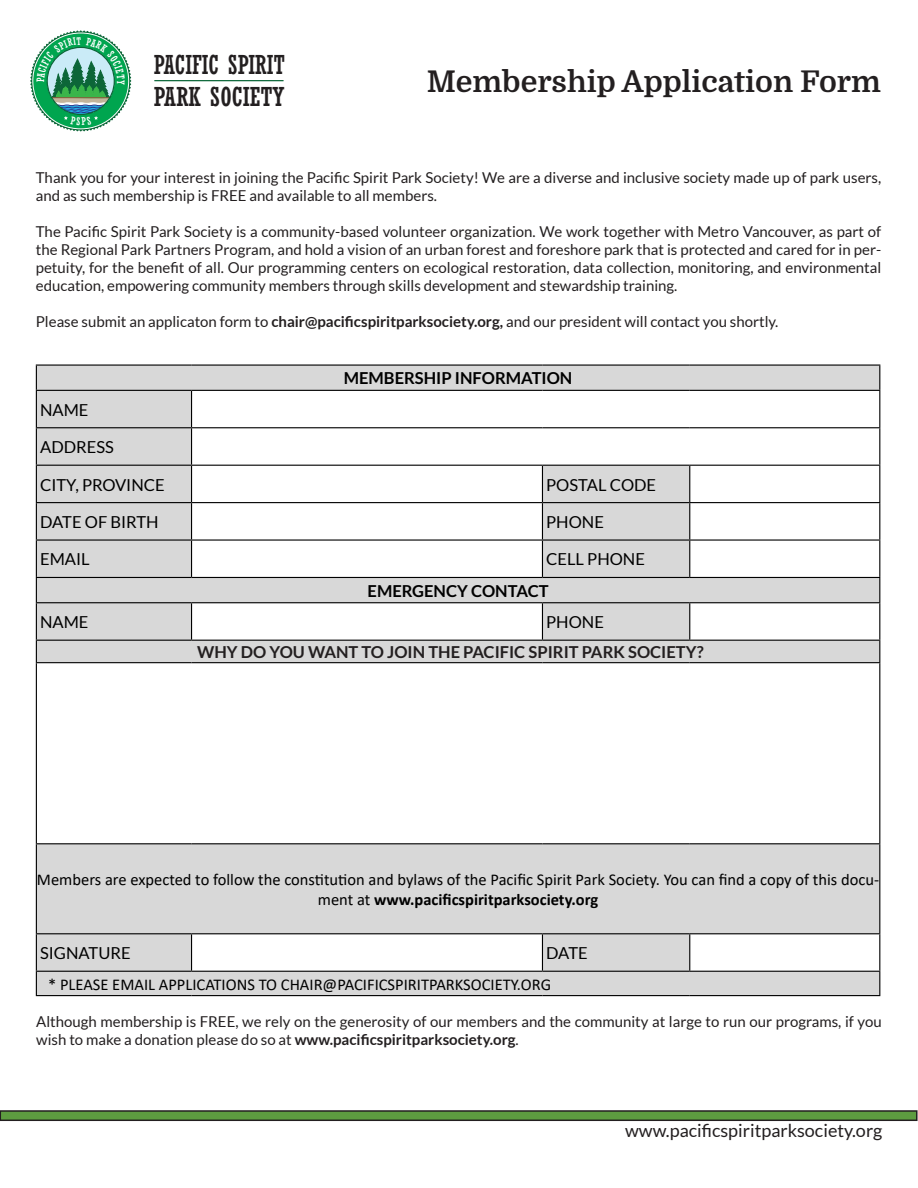
<style>
.page{position:relative;width:918px;height:1188px;background:#fff}
.page>*{position:absolute;margin:0;border:0;box-sizing:border-box;transform-origin:0 0}
.t1{font:700 30px "Domine";color:#231f20}
.t2{font:condensed 25.95px/31.2px "Rockwell";color:#231f20}
.t3{font:18px "Lato";color:#231f20}
.t4{font:16.5px/19.8px "Calibri";color:#000;text-align:center}
.t5{font:16.5px "Lato";color:#000}
.t6{font:700 16.5px "Lato";color:#231f20}
.t7{font:700 16.5px "Lato";color:#000}
.t8{font:15px/18px "Lato";color:#231f20}
.s1{font-weight:700}
</style>
<div class="page">
<hr style="left:154px;top:80px;width:130px;height:1px;background:#0c6739">
<div style="left:0;top:1111px;width:917px;height:9px;background:#5d9c40"></div>
<div style="left:0;top:1110px;width:918px;height:11px;border:2px solid #231f20"></div>
<svg style="left:37px;top:366px;width:842px;height:629px;fill:#d8d8d8"></svg>
<div style="left:36px;top:663px;width:844px;height:181px;background:#fff"></div>
<svg style="left:879px;top:366px;width:1px;height:24px"></svg>
<svg style="left:36px;top:366px;width:1px;height:24px"></svg>
<hr style="left:36px;top:391px;width:1px;height:36px;background:#000">
<hr style="left:191px;top:391px;width:1px;height:36px;background:#000">
<hr style="left:879px;top:391px;width:1px;height:36px;background:#000">
<hr style="left:879px;top:428px;width:1px;height:37px;background:#000">
<hr style="left:879px;top:466px;width:1px;height:36px;background:#000">
<hr style="left:879px;top:503px;width:1px;height:36px;background:#000">
<hr style="left:879px;top:541px;width:1px;height:36px;background:#000">
<svg style="left:879px;top:578px;width:1px;height:24px"></svg>
<hr style="left:879px;top:603px;width:1px;height:37px;background:#000">
<hr style="left:36px;top:428px;width:1px;height:37px;background:#000">
<hr style="left:191px;top:428px;width:1px;height:37px;background:#000">
<hr style="left:36px;top:466px;width:1px;height:36px;background:#000">
<hr style="left:191px;top:466px;width:1px;height:36px;background:#000">
<hr style="left:542px;top:466px;width:1px;height:36px;background:#000">
<hr style="left:689px;top:466px;width:1px;height:36px;background:#000">
<hr style="left:36px;top:503px;width:1px;height:36px;background:#000">
<hr style="left:191px;top:503px;width:1px;height:36px;background:#000">
<hr style="left:542px;top:503px;width:1px;height:36px;background:#000">
<hr style="left:689px;top:503px;width:1px;height:36px;background:#000">
<hr style="left:36px;top:541px;width:1px;height:36px;background:#000">
<hr style="left:191px;top:541px;width:1px;height:36px;background:#000">
<hr style="left:542px;top:541px;width:1px;height:36px;background:#000">
<hr style="left:689px;top:541px;width:1px;height:36px;background:#000">
<svg style="left:36px;top:578px;width:1px;height:24px"></svg>
<hr style="left:36px;top:603px;width:1px;height:37px;background:#000">
<hr style="left:191px;top:603px;width:1px;height:37px;background:#000">
<hr style="left:542px;top:603px;width:1px;height:37px;background:#000">
<hr style="left:689px;top:603px;width:1px;height:37px;background:#000">
<svg style="left:36px;top:641px;width:1px;height:21px"></svg>
<svg style="left:879px;top:641px;width:1px;height:21px"></svg>
<hr style="left:36px;top:364px;width:156px;height:2px;background:#000">
<hr style="left:192px;top:364px;width:350px;height:2px;background:#000">
<hr style="left:542px;top:364px;width:148px;height:2px;background:#000">
<hr style="left:690px;top:364px;width:190px;height:2px;background:#000">
<hr style="left:36px;top:390px;width:156px;height:1px;background:#000">
<hr style="left:192px;top:390px;width:350px;height:1px;background:#000">
<hr style="left:542px;top:390px;width:148px;height:1px;background:#000">
<hr style="left:690px;top:390px;width:190px;height:1px;background:#000">
<hr style="left:36px;top:427px;width:156px;height:1px;background:#000">
<hr style="left:192px;top:427px;width:350px;height:1px;background:#000">
<hr style="left:542px;top:427px;width:148px;height:1px;background:#000">
<hr style="left:690px;top:427px;width:190px;height:1px;background:#000">
<hr style="left:36px;top:465px;width:156px;height:1px;background:#000">
<hr style="left:192px;top:465px;width:350px;height:1px;background:#000">
<hr style="left:542px;top:465px;width:148px;height:1px;background:#000">
<hr style="left:690px;top:465px;width:190px;height:1px;background:#000">
<hr style="left:36px;top:502px;width:156px;height:1px;background:#000">
<hr style="left:192px;top:502px;width:350px;height:1px;background:#000">
<hr style="left:542px;top:502px;width:148px;height:1px;background:#000">
<hr style="left:690px;top:502px;width:190px;height:1px;background:#000">
<hr style="left:36px;top:539px;width:156px;height:2px;background:#000">
<hr style="left:192px;top:539px;width:350px;height:2px;background:#000">
<hr style="left:542px;top:539px;width:148px;height:2px;background:#000">
<hr style="left:690px;top:539px;width:190px;height:2px;background:#000">
<hr style="left:36px;top:577px;width:156px;height:1px;background:#000">
<hr style="left:192px;top:577px;width:350px;height:1px;background:#000">
<hr style="left:542px;top:577px;width:148px;height:1px;background:#000">
<hr style="left:690px;top:577px;width:190px;height:1px;background:#000">
<hr style="left:36px;top:602px;width:156px;height:1px;background:#000">
<hr style="left:192px;top:602px;width:350px;height:1px;background:#000">
<hr style="left:542px;top:602px;width:148px;height:1px;background:#000">
<hr style="left:690px;top:602px;width:190px;height:1px;background:#000">
<hr style="left:36px;top:640px;width:156px;height:1px;background:#000">
<hr style="left:192px;top:640px;width:350px;height:1px;background:#000">
<hr style="left:542px;top:640px;width:148px;height:1px;background:#000">
<hr style="left:690px;top:640px;width:190px;height:1px;background:#000">
<hr style="left:36px;top:662px;width:156px;height:1px;background:#000">
<hr style="left:192px;top:662px;width:350px;height:1px;background:#000">
<hr style="left:542px;top:662px;width:148px;height:1px;background:#000">
<hr style="left:690px;top:662px;width:190px;height:1px;background:#000">
<hr style="left:36px;top:843px;width:156px;height:1px;background:#000">
<hr style="left:192px;top:843px;width:350px;height:1px;background:#000">
<hr style="left:542px;top:843px;width:148px;height:1px;background:#000">
<hr style="left:690px;top:843px;width:190px;height:1px;background:#000">
<hr style="left:36px;top:933px;width:156px;height:1px;background:#000">
<hr style="left:192px;top:933px;width:350px;height:1px;background:#000">
<hr style="left:542px;top:933px;width:148px;height:1px;background:#000">
<hr style="left:690px;top:933px;width:190px;height:1px;background:#000">
<hr style="left:36px;top:971px;width:156px;height:1px;background:#000">
<hr style="left:192px;top:971px;width:350px;height:1px;background:#000">
<hr style="left:542px;top:971px;width:148px;height:1px;background:#000">
<hr style="left:690px;top:971px;width:190px;height:1px;background:#000">
<hr style="left:36px;top:995px;width:156px;height:1px;background:#000">
<hr style="left:192px;top:995px;width:350px;height:1px;background:#000">
<hr style="left:542px;top:995px;width:148px;height:1px;background:#000">
<hr style="left:690px;top:995px;width:190px;height:1px;background:#000">
<hr style="left:36px;top:663px;width:1px;height:180px;background:#000">
<hr style="left:36px;top:844px;width:1px;height:89px;background:#000">
<hr style="left:36px;top:934px;width:1px;height:37px;background:#000">
<svg style="left:36px;top:972px;width:1px;height:23px"></svg>
<hr style="left:879px;top:663px;width:1px;height:180px;background:#000">
<hr style="left:879px;top:844px;width:1px;height:89px;background:#000">
<hr style="left:191px;top:934px;width:1px;height:37px;background:#000">
<hr style="left:542px;top:934px;width:1px;height:37px;background:#000">
<hr style="left:689px;top:934px;width:1px;height:37px;background:#000">
<hr style="left:879px;top:934px;width:1px;height:37px;background:#000">
<svg style="left:879px;top:972px;width:1px;height:23px"></svg>
<svg style="left:30px;top:30px;width:101px;height:101px"></svg>
<p class="t2" style="left:154px;top:50px;width:132px">PACIFIC SPIRIT<br>PARK SOCIETY</p>
<p class="t1" style="left:427px;top:65px;width:455px">Membership Application Form</p>
<p class="t8" style="left:36px;top:168px;width:847px">Thank you for your interest in joining the Pacific Spirit Park Society! We are a diverse and inclusive society made up of park users, and as such membership is FREE and available to all members.</p>
<p class="t8" style="left:36px;top:222px;width:847px;text-align:justify">The Pacific Spirit Park Society is a community-based volunteer organization. We work together with Metro Vancouver, as part of the Regional Park Partners Program, and hold a vision of an urban forest and foreshore park that is protected and cared for in per&shy;petuity, for the benefit of all. Our programming centers on ecological restoration, data collection, monitoring, and environmental education, empowering community members through skills development and stewardship training.</p>
<p class="t8" style="left:36px;top:312px;width:744px">Please submit an applicaton form to <span class="s1">chair@pacificspiritparksociety.org,</span> and our president will contact you shortly.</p>
<p class="t7" style="left:344px;top:369px;width:230px">MEMBERSHIP INFORMATION</p>
<p class="t5" style="left:40px;top:401px;width:50px">NAME</p>
<p class="t5" style="left:40px;top:438px;width:75px">ADDRESS</p>
<p class="t5" style="left:40px;top:475px;width:126px">CITY, PROVINCE</p>
<p class="t5" style="left:546px;top:475px;width:112px">POSTAL CODE</p>
<p class="t5" style="left:40px;top:513px;width:120px">DATE OF BIRTH</p>
<p class="t5" style="left:546px;top:513px;width:59px">PHONE</p>
<p class="t5" style="left:40px;top:550px;width:51px">EMAIL</p>
<p class="t5" style="left:546px;top:550px;width:100px">CELL PHONE</p>
<p class="t7" style="left:368px;top:581px;width:183px">EMERGENCY CONTACT</p>
<p class="t5" style="left:40px;top:613px;width:50px">NAME</p>
<p class="t5" style="left:546px;top:613px;width:59px">PHONE</p>
<p class="t6" style="left:197px;top:643px;width:508px">WHY DO YOU WANT TO JOIN THE PACIFIC SPIRIT PARK SOCIETY?</p>
<p class="t4" style="left:37px;top:869px;width:844px">Members are expected to follow the constitution and bylaws of the Pacific Spirit Park Society. You can find a copy of this docu&shy;ment at <span class="s1">www.pacificspiritparksociety.org</span></p>
<p class="t5" style="left:40px;top:944px;width:92px">SIGNATURE</p>
<p class="t5" style="left:546px;top:944px;width:43px">DATE</p>
<p class="t4" style="left:48px;top:974px;width:504px">* PLEASE EMAIL APPLICATIONS TO CHAIR@PACIFICSPIRITPARKSOCIETY.ORG</p>
<p class="t8" style="left:36px;top:1013px;width:847px">Although membership is FREE, we rely on the generosity of our members and the community at large to run our programs, if you wish to make a donation please do so at <span class="s1">www.pacificspiritparksociety.org</span>.</p>
<p class="t3" style="left:625px;top:1120px;width:259px">www.pacificspiritparksociety.org</p>
</div>
